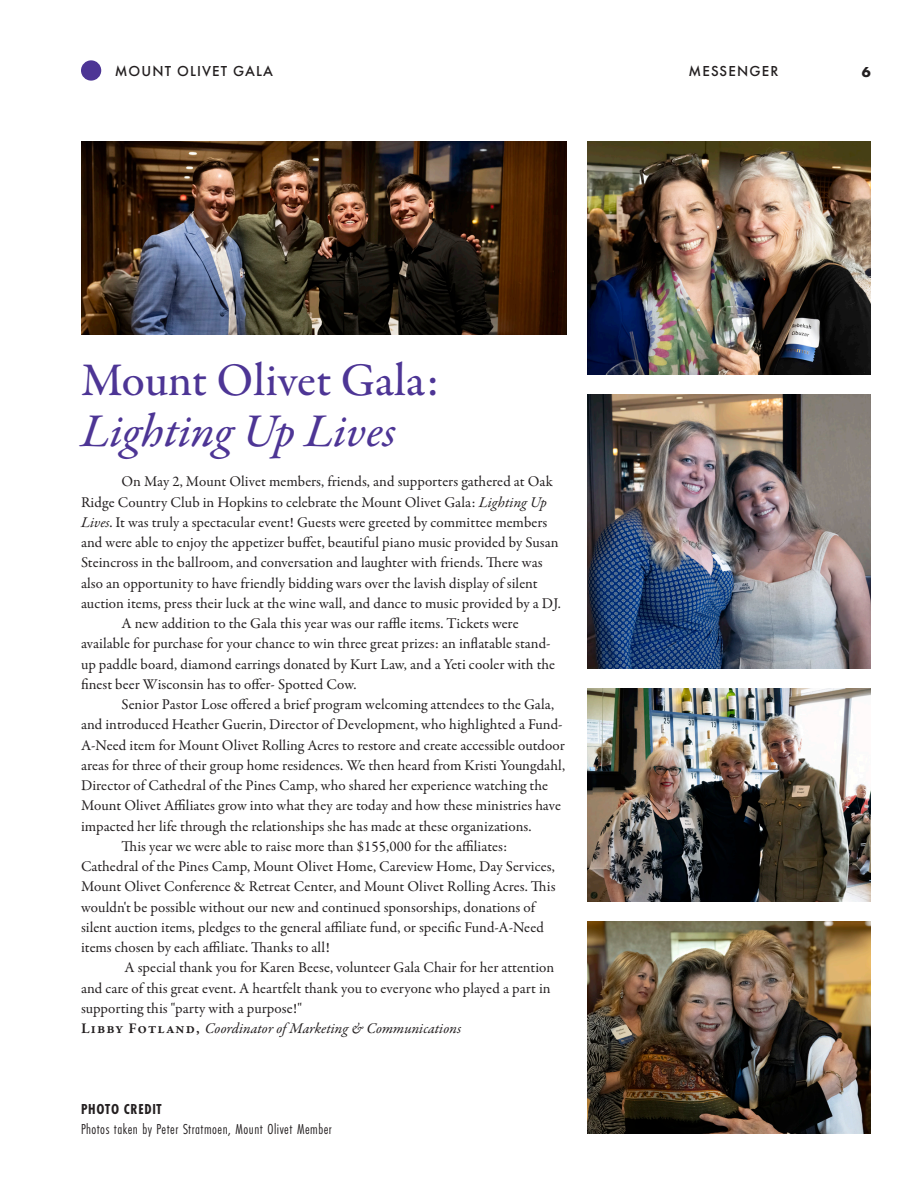
<style>
.page{position:relative;width:918px;height:1188px;background:#fff}
.page>*{position:absolute;margin:0;border:0;box-sizing:border-box;transform-origin:0 0}
.t1{font:500 47.25px "Garamond Premr Pro";color:#4d3595}
.t2{font:47.25px "Garamond Premr Pro Med It";letter-spacing:-.005em;color:#4d3595}
.t3{font:15px/20.2px "Garamond Premr Pro";letter-spacing:.005em;color:#231f20}
.t4{font:italic 15px "Garamond Premr Pro";color:#231f20}
.t5{font:15px "Futura PT Cond";letter-spacing:.035em;color:#231f20}
.t6{font:500 15px "Futura PT";letter-spacing:.075em;color:#231f20}
.t7{font:700 15px "Futura PT Cond";letter-spacing:.045em;color:#231f20}
.t8{font:700 15px "Futura PT";color:#231f20}
.s1{font-style:italic}
.s2{font-weight:600;font-style:normal}
</style>
<div class="page">
<div style="left:81px;top:60px;width:20px;height:21px;background:#4d3595;border-radius:50%"></div>
<img style="left:81px;top:142px;width:486px;height:192px">
<img style="left:587px;top:395px;width:284px;height:273px">
<img style="left:587px;top:142px;width:284px;height:233px">
<img style="left:587px;top:688px;width:284px;height:213px">
<img style="left:587px;top:921px;width:284px;height:213px">
<p class="t6" style="left:115px;top:62px;width:160px">MOUNT OLIVET GALA</p>
<p class="t6" style="left:688px;top:62px;width:91px">MESSENGER</p>
<p class="t8" style="left:862px;top:62px;width:10px">6</p>
<p class="t1" style="left:81px;top:352px;width:360px">Mount Olivet Gala:</p>
<p class="t2" style="left:81px;top:401px;width:316px">Lighting Up Lives</p>
<p class="t3" style="left:81px;top:472px;width:481px;text-indent:40px">On May 2, Mount Olivet members, friends, and supporters gathered at Oak Ridge Country Club in Hopkins to celebrate the Mount Olivet Gala: <span class="s1">Lighting Up Lives</span>. It was truly a spectacular event! Guests were greeted by committee members and were able to enjoy the appetizer buffet, beautiful piano music provided by Susan Steincross in the ballroom, and conversation and laughter with friends. There was also an opportunity to have friendly bidding wars over the lavish display of silent auction items, press their luck at the wine wall, and dance to music provided by a DJ.</p>
<p class="t3" style="left:81px;top:614px;width:476px;text-indent:40px">A new addition to the Gala this year was our raffle items. Tickets were available for purchase for your chance to win three great prizes: an inflatable stand&shy;up paddle board, diamond earrings donated by Kurt Law, and a Yeti cooler with the finest beer Wisconsin has to offer- Spotted Cow.</p>
<p class="t3" style="left:81px;top:695px;width:486px;text-indent:40px">Senior Pastor Lose offered a brief program welcoming attendees to the Gala, and introduced Heather Guerin, Director of Development, who highlighted a Fund-A-Need item for Mount Olivet Rolling Acres to restore and create accessible outdoor areas for three of their group home residences. We then heard from Kristi Youngdahl, Director of Cathedral of the Pines Camp, who shared her experience watching the Mount Olivet Affiliates grow into what they are today and how these ministries have impacted her life through the relationships she has made at these organizations.</p>
<p class="t3" style="left:81px;top:836px;width:476px;text-indent:40px">This year we were able to raise more than $155,000 for the affiliates:<br>Cathedral of the Pines Camp, Mount Olivet Home, Careview Home, Day Services, Mount Olivet Conference &amp; Retreat Center, and Mount Olivet Rolling Acres. This wouldn't be possible without our new and continued sponsorships, donations of silent auction items, pledges to the general affiliate fund, or specific Fund-A-Need items chosen by each affiliate. Thanks to all!</p>
<p class="t3" style="left:81px;top:958px;width:475px;text-indent:44px">A special thank you for Karen Beese, volunteer Gala Chair for her attention and care of this great event. A heartfelt thank you to everyone who played a part in supporting this "party with a purpose!"</p>
<p class="t4" style="left:81px;top:1019px;width:382px"><span class="s2">Libby Fotland,</span> Coordinator of Marketing &amp; Communications</p>
<p class="t7" style="left:81px;top:1100px;width:82px">PHOTO CREDIT</p>
<p class="t5" style="left:81px;top:1120px;width:252px">Photos taken by Peter Stratmoen, Mount Olivet Member</p>
</div>
